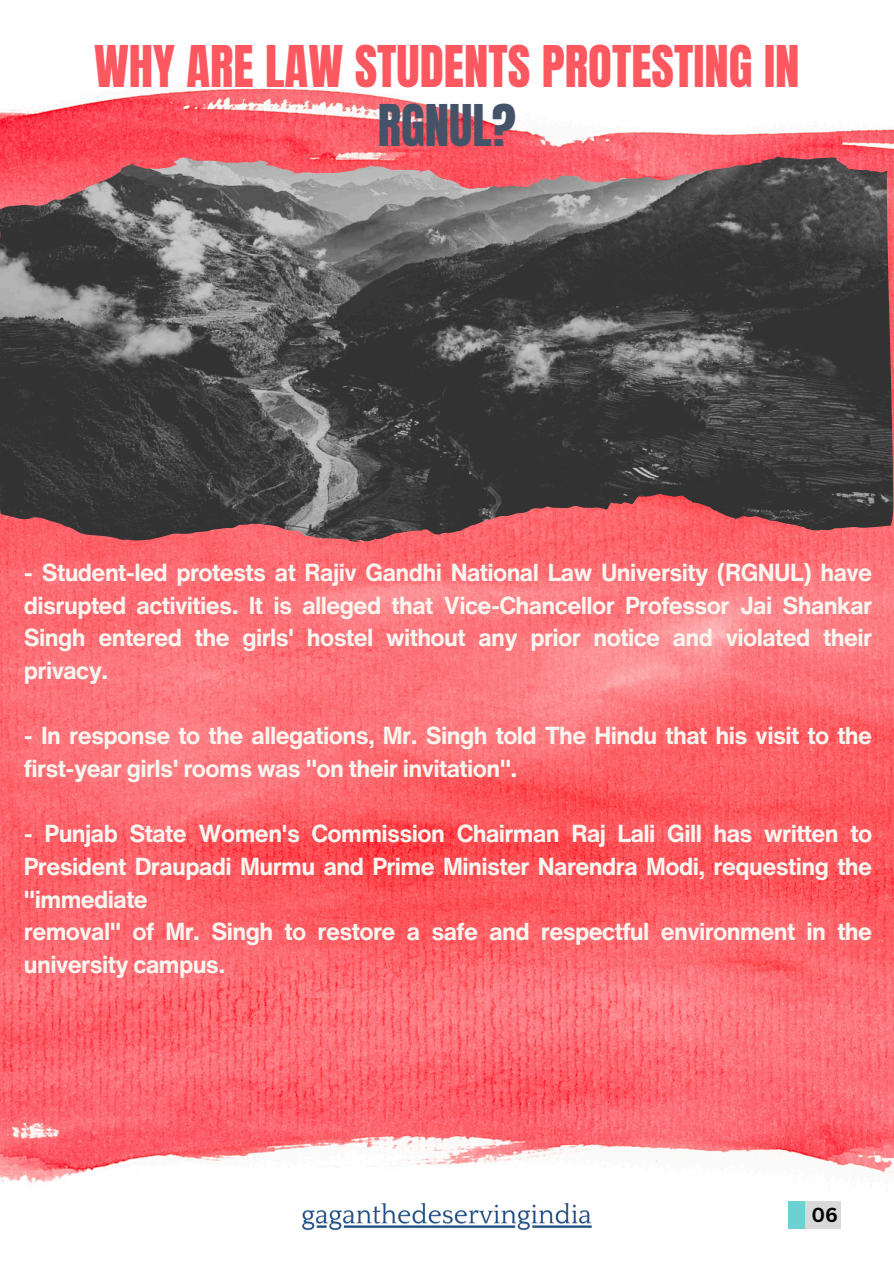
<style>
.page{position:relative;width:894px;height:1264px;background:#fff}
.page>*{position:absolute;margin:0;border:0;box-sizing:border-box;transform-origin:0 0}
.t1{font:48.9px/58.5px "Anton";color:#fd5760;text-align:center}
.t2{font:700 24px/32.7px "Helvetica Now Text";letter-spacing:-.025em;color:#f8f6f1;text-align:justify}
.t3{font:700 19.8px "Canva Sans";color:#000}
.s1{color:#455369}
</style>
<div class="page">
<img style="left:0;top:88px;width:893px;height:1141px">
<div style="left:793px;top:1201px;width:47px;height:27px;background:#d9d9d9"></div>
<div style="left:787px;top:1201px;width:17px;height:27px;background:#6bd1d3"></div>
<img style="left:196px;top:157px;width:696px;height:340px">
<img style="left:298px;top:1200px;width:297px;height:31px">
<p class="t1" style="left:94px;top:38px;width:706px">WHY ARE LAW STUDENTS PROTESTING IN<br><span class="s1">RGNUL?</span></p>
<p class="t2" style="left:24px;top:555px;width:849px">- Student-led protests at Rajiv Gandhi National Law University (RGNUL) have disrupted activities. It is alleged that Vice-Chancellor Professor Jai Shankar Singh entered the girls' hostel without any prior notice and violated their privacy.</p>
<p class="t2" style="left:24px;top:719px;width:849px">- In response to the allegations, Mr. Singh told The Hindu that his visit to the first-year girls' rooms was "on their invitation".</p>
<p class="t2" style="left:24px;top:816px;width:849px">- Punjab State Women's Commission Chairman Raj Lali Gill has written to President Draupadi Murmu and Prime Minister Narendra Modi, requesting the "immediate</p>
<p class="t2" style="left:24px;top:914px;width:849px">removal" of Mr. Singh to restore a safe and respectful environment in the university campus.</p>
<p class="t3" style="left:811px;top:1200px;width:28px">06</p>
</div>
